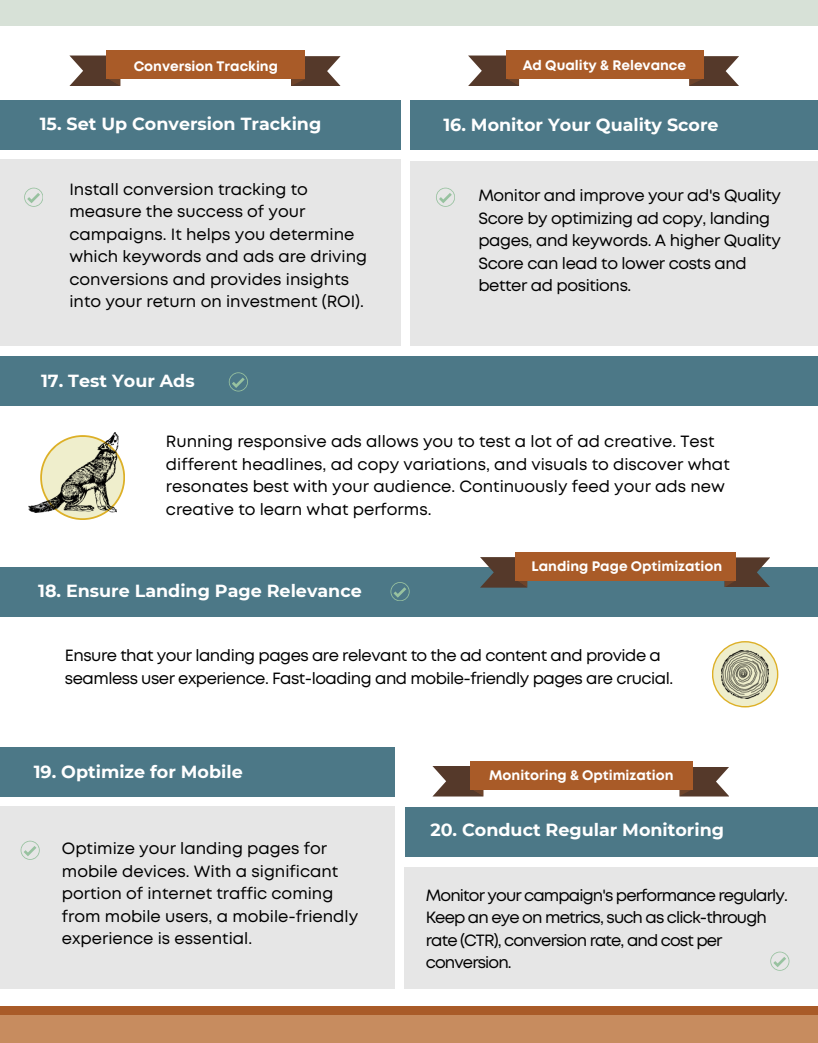
<style>
.page{position:relative;width:818px;height:1043px;background:#fff}
.page>*{position:absolute;margin:0;border:0;box-sizing:border-box;transform-origin:0 0}
.t1{font:700 24px "Montserrat";color:#fff}
.t2{font:700 17.5px "Montserrat";color:#fff}
.t3{font:16.25px/22.5px "Mont";color:#000}
.t4{font:16.25px/22.5px "Mont";letter-spacing:-.025em;color:#000}
.t5{font:16.25px/22.5px "Mont";letter-spacing:-.03em;color:#000}
.t6{font:16.25px/22.5px "Mont";letter-spacing:-.055em;color:#000}
.t7{font:700 13.75px "Mont";color:#fff}
</style>
<div class="page">
<div style="left:0;top:159px;width:400px;height:187px;background:#e6e6e6"></div>
<div style="left:410px;top:101px;width:408px;height:49px;background:#4c7887"></div>
<div style="left:410px;top:161px;width:408px;height:185px;background:#e6e6e6"></div>
<div style="left:0;top:100px;width:400px;height:50px;background:#4c7887"></div>
<div style="left:0;top:0;width:818px;height:26px;background:#d7e1d7"></div>
<div style="left:0;top:1006px;width:818px;height:36px;background:#a95b28"></div>
<div style="left:0;top:356px;width:818px;height:49px;background:#4c7887"></div>
<div style="left:0;top:567px;width:818px;height:50px;background:#4c7887"></div>
<div style="left:0;top:806px;width:395px;height:182px;background:#e6e6e6"></div>
<div style="left:405px;top:806px;width:413px;height:50px;background:#4c7887"></div>
<div style="left:405px;top:867px;width:413px;height:121px;background:#e6e6e6"></div>
<div style="left:0;top:747px;width:395px;height:49px;background:#4c7887"></div>
<svg style="left:40px;top:435px;width:85px;height:85px"></svg>
<div style="left:42px;top:437px;width:81px;height:81px;background:#efeecc;border-radius:50%"></div>
<svg style="left:711px;top:641px;width:67px;height:66px"></svg>
<div style="left:713px;top:642px;width:64px;height:64px;background:#efeecc;border-radius:50%"></div>
<svg style="left:468px;top:55px;width:51px;height:31px"></svg>
<div style="left:505px;top:50px;width:198px;height:29px;background:#a95b28"></div>
<svg style="left:689px;top:56px;width:50px;height:30px"></svg>
<div style="left:0;top:1015px;width:818px;height:27px;background:#c78c5f"></div>
<img style="left:28px;top:433px;width:90px;height:79px">
<img style="left:721px;top:650px;width:47px;height:48px">
<svg style="left:291px;top:56px;width:49px;height:30px"></svg>
<svg style="left:69px;top:55px;width:51px;height:31px"></svg>
<div style="left:107px;top:50px;width:198px;height:29px;background:#a95b28"></div>
<div style="left:515px;top:552px;width:220px;height:28px;background:#a95b28"></div>
<svg style="left:432px;top:766px;width:51px;height:30px"></svg>
<div style="left:470px;top:761px;width:222px;height:28px;background:#a95b28"></div>
<svg style="left:724px;top:557px;width:46px;height:30px"></svg>
<svg style="left:679px;top:766px;width:50px;height:30px"></svg>
<svg style="left:480px;top:557px;width:48px;height:30px"></svg>
<svg style="left:24px;top:188px;width:19px;height:18px"></svg>
<svg style="left:436px;top:188px;width:18px;height:18px"></svg>
<svg style="left:229px;top:372px;width:18px;height:19px"></svg>
<svg style="left:390px;top:582px;width:19px;height:19px"></svg>
<svg style="left:21px;top:840px;width:18px;height:19px"></svg>
<svg style="left:770px;top:951px;width:19px;height:19px"></svg>
<p class="t7" style="left:134px;top:61px;width:146px">Conversion Tracking</p>
<p class="t2" style="left:40px;top:113px;width:283px">15. Set Up Conversion Tracking</p>
<p class="t3" style="left:69px;top:179px;width:299px">Install conversion tracking to measure the success of your campaigns. It helps you determine which keywords and ads are driving conversions and provides insights into your return on investment (ROI).</p>
<p class="t2" style="left:41px;top:370px;width:155px">17. Test Your Ads</p>
<p class="t7" style="left:522px;top:60px;width:165px">Ad Quality &amp; Relevance</p>
<p class="t2" style="left:443px;top:114px;width:277px">16. Monitor Your Quality Score</p>
<p class="t4" style="left:478px;top:185px;width:304px">Monitor and improve your ad's Quality Score by optimizing ad copy, landing pages, and keywords. A higher Quality Score can lead to lower costs and better ad positions.</p>
<p class="t3" style="left:166px;top:431px;width:565px">Running responsive ads allows you to test a lot of ad creative. Test different headlines, ad copy variations, and visuals to discover what resonates best with your audience. Continuously feed your ads new creative to learn what performs.</p>
<p class="t2" style="left:38px;top:580px;width:325px">18. Ensure Landing Page Relevance</p>
<p class="t1" style="left:40px;top:581px;width:379px">2. Conduct Keyword Research</p>
<p class="t7" style="left:531px;top:561px;width:192px">Landing Page Optimization</p>
<p class="t5" style="left:65px;top:645px;width:609px">Ensure that your landing pages are relevant to the ad content and provide a seamless user experience. Fast-loading and mobile-friendly pages are crucial.</p>
<p class="t2" style="left:34px;top:760px;width:210px">19. Optimize for Mobile</p>
<p class="t3" style="left:62px;top:838px;width:298px">Optimize your landing pages for mobile devices. With a significant portion of internet traffic coming from mobile users, a mobile-friendly experience is essential.</p>
<p class="t7" style="left:489px;top:770px;width:186px">Monitoring &amp; Optimization</p>
<p class="t2" style="left:430px;top:818px;width:295px">20. Conduct Regular Monitoring</p>
<p class="t6" style="left:426px;top:884px;width:363px">Monitor your campaign's performance regularly.<br>Keep an eye on metrics, such as click-through rate (CTR), conversion rate, and cost per conversion.</p>
</div>
